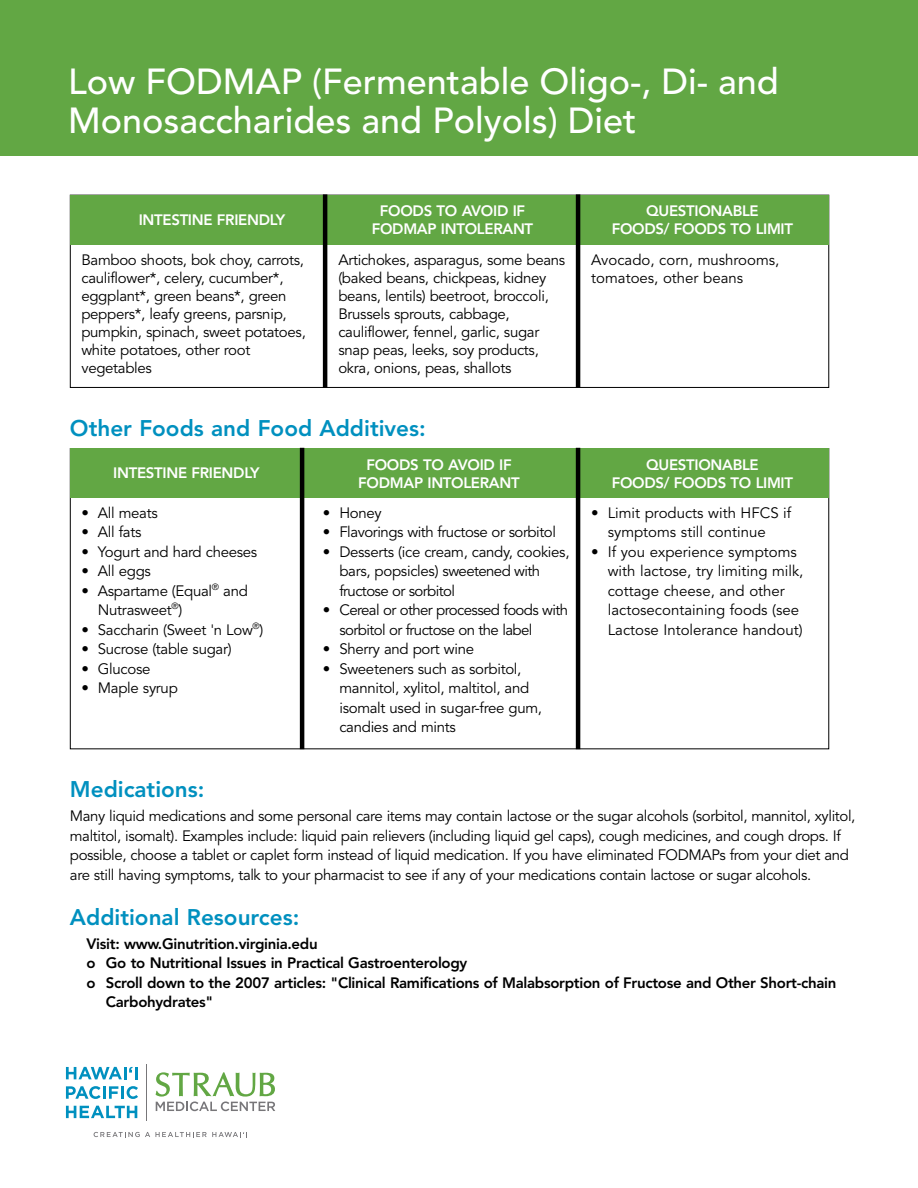
<style>
.page{position:relative;width:918px;height:1188px;background:#fff}
.page>*{position:absolute;margin:0;border:0;box-sizing:border-box;transform-origin:0 0}
.Main_Header{font:500 36px "Avenir";color:#fff}
.t1{font:800 22.5px "Avenir";color:#0090bf}
.t2{font:15px/18px "Avenir";letter-spacing:-.02em;color:#000}
.t3{font:15px/19.5px "Avenir";color:#000}
.t4{font:800 15px/19.5px "Avenir";letter-spacing:-.02em;color:#000}
.t5{font:800 15px "Avenir";letter-spacing:-.02em;color:#fff}
.t6{font:15px/19.5px "Avenir";letter-spacing:-.04em;color:#000}
</style>
<div class="page">
<div style="left:0;top:0;width:918px;height:156px;background:#62a744"></div>
<svg style="left:156px;top:1072px;width:119px;height:39px"></svg>
<svg style="left:66px;top:1067px;width:71px;height:12px"></svg>
<svg style="left:66px;top:1086px;width:72px;height:13px"></svg>
<svg style="left:66px;top:1106px;width:71px;height:12px"></svg>
<hr style="left:146px;top:1064px;width:1px;height:57px;background:#777679">
<svg style="left:94px;top:1132px;width:153px;height:5px"></svg>
<div style="left:70px;top:195px;width:759px;height:49px;background:#62a744"></div>
<div style="left:70px;top:449px;width:759px;height:49px;background:#62a744"></div>
<hr style="left:323px;top:194px;width:4px;height:194px;background:#000">
<hr style="left:300px;top:448px;width:4px;height:301px;background:#000">
<hr style="left:576px;top:194px;width:4px;height:194px;background:#000">
<hr style="left:576px;top:448px;width:4px;height:301px;background:#000">
<p class="Main_Header" style="left:68px;top:61px;width:712px">Low FODMAP (Fermentable Oligo-, Di- and</p>
<p class="Main_Header" style="left:68px;top:100px;width:570px">Monosaccharides and Polyols) Diet</p>
<p class="t5" style="left:139px;top:211px;width:148px">INTESTINE FRIENDLY</p>
<p class="t2" style="left:81px;top:251px;width:226px">Bamboo shoots, bok choy, carrots, cauliflower*, celery, cucumber*, eggplant*, green beans*, green peppers*, leafy greens, parsnip, pumpkin, spinach, sweet potatoes, white potatoes, other root vegetables</p>
<p class="t5" style="left:380px;top:202px;width:147px">FOODS TO AVOID IF</p>
<p class="t5" style="left:372px;top:220px;width:163px">FODMAP INTOLERANT</p>
<p class="t2" style="left:338px;top:251px;width:228px">Artichokes, asparagus, some beans (baked beans, chickpeas, kidney beans, lentils) beetroot, broccoli, Brussels sprouts, cabbage, cauliflower, fennel, garlic, sugar snap peas, leeks, soy products, okra, onions, peas, shallots</p>
<p class="t1" style="left:70px;top:415px;width:357px">Other Foods and Food Additives:</p>
<p class="t5" style="left:113px;top:464px;width:148px">INTESTINE FRIENDLY</p>
<p class="t2" style="left:81px;top:504px;width:78px">• All meats</p>
<p class="t2" style="left:81px;top:524px;width:62px">• All fats</p>
<p class="t2" style="left:81px;top:543px;width:177px">• Yogurt and hard cheeses</p>
<p class="t2" style="left:81px;top:563px;width:71px">• All eggs</p>
<p class="t2" style="left:98px;top:581px;width:151px;line-height:19.5px;text-indent:-16px">• Aspartame (Equal<sup>®</sup> and<br>Nutrasweet<sup>®</sup>)</p>
<p class="t2" style="left:81px;top:621px;width:184px">• Saccharin (Sweet 'n Low<sup>®</sup>)</p>
<p class="t2" style="left:81px;top:641px;width:152px">• Sucrose (table sugar)</p>
<p class="t2" style="left:81px;top:660px;width:71px">• Glucose</p>
<p class="t2" style="left:81px;top:680px;width:98px">• Maple syrup</p>
<p class="t5" style="left:366px;top:456px;width:147px">FOODS TO AVOID IF</p>
<p class="t5" style="left:358px;top:474px;width:163px">FODMAP INTOLERANT</p>
<p class="t2" style="left:323px;top:504px;width:60px">• Honey</p>
<p class="t2" style="left:323px;top:524px;width:235px">• Flavorings with fructose or sorbitol</p>
<p class="t2" style="left:339px;top:542px;width:232px;line-height:19.5px;text-indent:-16px">• Desserts (ice cream, candy, cookies, bars, popsicles) sweetened with fructose or sorbitol</p>
<p class="t6" style="left:339px;top:601px;width:230px;text-indent:-16px">• Cereal or other processed foods with sorbitol or fructose on the label</p>
<p class="t2" style="left:323px;top:641px;width:153px">• Sherry and port wine</p>
<p class="t2" style="left:339px;top:659px;width:204px;line-height:19.5px;text-indent:-16px">• Sweeteners such as sorbitol, mannitol, xylitol, maltitol, and isomalt used in sugar-free gum, candies and mints</p>
<p class="t5" style="left:646px;top:202px;width:114px">QUESTIONABLE</p>
<p class="t5" style="left:612px;top:220px;width:183px">FOODS/ FOODS TO LIMIT</p>
<p class="t3" style="left:591px;top:251px;width:190px;line-height:18px">Avocado, corn, mushrooms, tomatoes, other beans</p>
<p class="t5" style="left:646px;top:456px;width:114px">QUESTIONABLE</p>
<p class="t5" style="left:612px;top:474px;width:183px">FOODS/ FOODS TO LIMIT</p>
<p class="t3" style="left:608px;top:503px;width:185px;text-indent:-16px">• Limit products with HFCS if symptoms still continue</p>
<p class="t3" style="left:608px;top:542px;width:197px;text-indent:-16px">• If you experience symptoms with lactose, try limiting milk, cottage cheese, and other lactosecontaining foods (see<br>Lactose Intolerance handout)</p>
<p class="t1" style="left:70px;top:776px;width:136px">Medications:</p>
<p class="t2" style="left:70px;top:807px;width:787px;line-height:19.5px">Many liquid medications and some personal care items may contain lactose or the sugar alcohols (sorbitol, mannitol, xylitol, maltitol, isomalt). Examples include: liquid pain relievers (including liquid gel caps), cough medicines, and cough drops. If possible, choose a tablet or caplet form instead of liquid medication. If you have eliminated FODMAPs from your diet and are still having symptoms, talk to your pharmacist to see if any of your medications contain lactose or sugar alcohols.</p>
<p class="t1" style="left:70px;top:904px;width:231px">Additional Resources:</p>
<p class="t4" style="left:86px;top:934px;width:233px">Visit: www.Ginutrition.virginia.edu</p>
<p class="t4" style="left:86px;top:953px;width:383px">o Go to Nutritional Issues in Practical Gastroenterology</p>
<p class="t4" style="left:106px;top:973px;width:732px;text-indent:-20px">o Scroll down to the 2007 articles: "Clinical Ramifications of Malabsorption of Fructose and Other Short-chain<br>Carbohydrates"</p>
</div>
